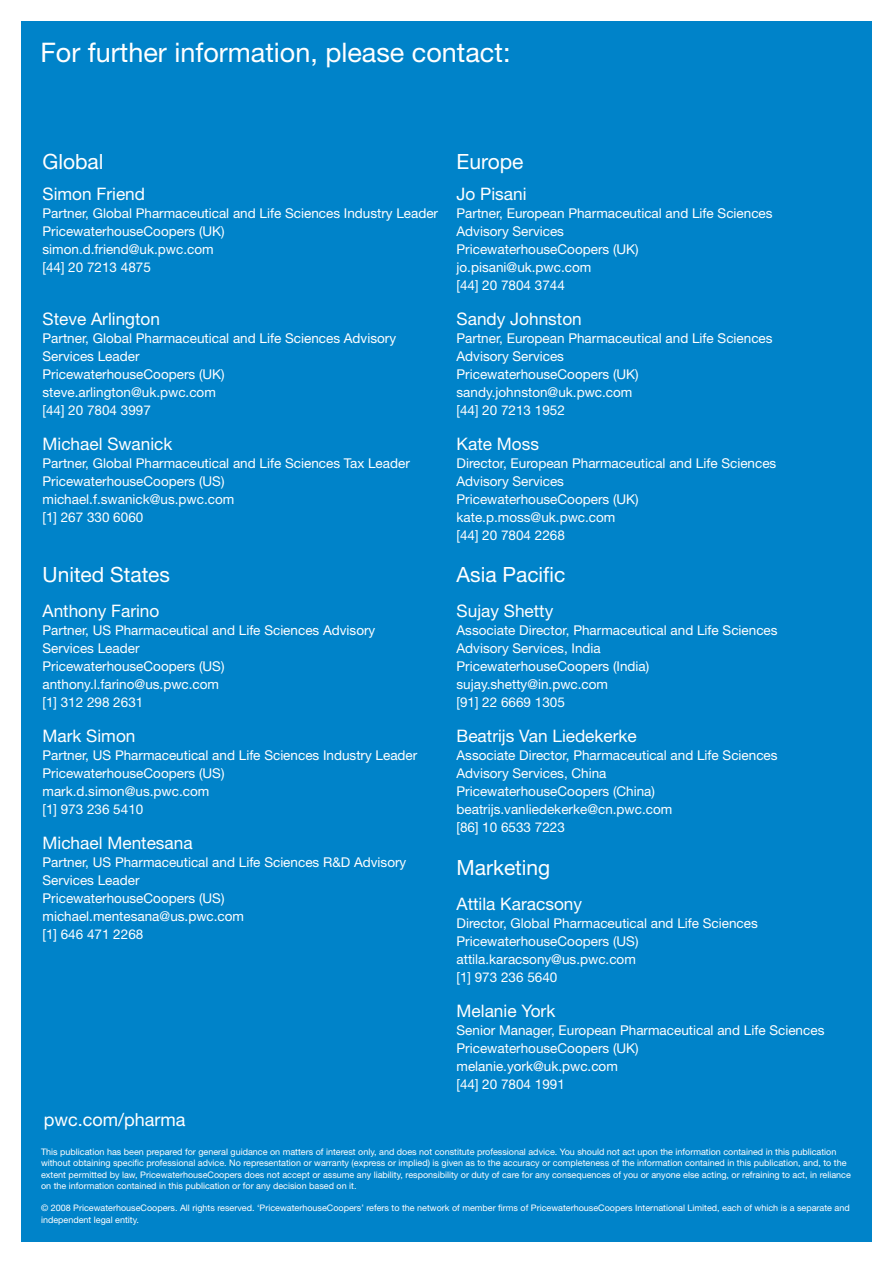
<style>
.page{position:relative;width:893px;height:1263px;background:#fff}
.page>*{position:absolute;margin:0;border:0;box-sizing:border-box;transform-origin:0 0}
.t1{font:27px "Helvetica Neue";color:#fff}
.t2{font:27px "Times New Roman";color:#fff}
.t3{font:21px "Helvetica Neue";color:#fff}
.t4{font:18px "Helvetica Neue";color:#fff}
.t5{font:17.25px "Helvetica Neue";color:#fff}
.t6{font:13.5px/18px "Helvetica Neue";color:#fff}
.t7{font:9px/11.2px "Helvetica Neue";color:#fff}
</style>
<div class="page">
<div style="left:21px;top:21px;width:851px;height:1221px;background:#0083c9"></div>
<h1 class="t1" style="left:40px;top:36px;width:472px">For further information, please contact:</h1>
<h1 class="t2" style="left:43px;top:34px;width:187px">Table of contents</h1>
<h2 class="t3" style="left:43px;top:149px;width:63px">Global</h2>
<p class="t5" style="left:43px;top:184px;width:104px">Simon Friend</p>
<p class="t6" style="left:43px;top:204px;width:397px">Partner, Global Pharmaceutical and Life Sciences Industry Leader PricewaterhouseCoopers (UK)<br>simon.d.friend@uk.pwc.com<br>[44] 20 7213 4875</p>
<p class="t5" style="left:43px;top:309px;width:119px">Steve Arlington</p>
<p class="t6" style="left:43px;top:329px;width:355px">Partner, Global Pharmaceutical and Life Sciences Advisory<br>Services Leader<br>PricewaterhouseCoopers (UK) steve.arlington@uk.pwc.com<br>[44] 20 7804 3997</p>
<p class="t5" style="left:43px;top:434px;width:132px">Michael Swanick</p>
<p class="t6" style="left:43px;top:454px;width:369px">Partner, Global Pharmaceutical and Life Sciences Tax Leader PricewaterhouseCoopers (US) michael.f.swanick@us.pwc.com<br>[1] 267 330 6060</p>
<h2 class="t3" style="left:43px;top:562px;width:129px">United States</h2>
<p class="t5" style="left:43px;top:601px;width:118px">Anthony Farino</p>
<p class="t6" style="left:43px;top:621px;width:334px">Partner, US Pharmaceutical and Life Sciences Advisory<br>Services Leader<br>PricewaterhouseCoopers (US) anthony.l.farino@us.pwc.com<br>[1] 312 298 2631</p>
<p class="t5" style="left:43px;top:726px;width:94px">Mark Simon</p>
<p class="t6" style="left:43px;top:746px;width:376px">Partner, US Pharmaceutical and Life Sciences Industry Leader PricewaterhouseCoopers (US)<br>mark.d.simon@us.pwc.com<br>[1] 973 236 5410</p>
<p class="t5" style="left:43px;top:833px;width:152px">Michael Mentesana</p>
<p class="t6" style="left:43px;top:853px;width:365px">Partner, US Pharmaceutical and Life Sciences R&amp;D Advisory<br>Services Leader<br>PricewaterhouseCoopers (US) michael.mentesana@us.pwc.com<br>[1] 646 471 2268</p>
<h3 class="t4" style="left:44px;top:1109px;width:143px">pwc.com/pharma</h3>
<h2 class="t3" style="left:457px;top:149px;width:68px">Europe</h2>
<p class="t5" style="left:457px;top:184px;width:71px">Jo Pisani</p>
<p class="t6" style="left:457px;top:204px;width:318px">Partner, European Pharmaceutical and Life Sciences<br>Advisory Services<br>PricewaterhouseCoopers (UK) jo.pisani@uk.pwc.com<br>[44] 20 7804 3744</p>
<p class="t5" style="left:457px;top:309px;width:127px">Sandy Johnston</p>
<p class="t6" style="left:457px;top:329px;width:318px">Partner, European Pharmaceutical and Life Sciences<br>Advisory Services<br>PricewaterhouseCoopers (UK) sandy.johnston@uk.pwc.com<br>[44] 20 7213 1952</p>
<p class="t5" style="left:457px;top:434px;width:84px">Kate Moss</p>
<p class="t6" style="left:457px;top:454px;width:321px">Director, European Pharmaceutical and Life Sciences<br>Advisory Services<br>PricewaterhouseCoopers (UK) kate.p.moss@uk.pwc.com<br>[44] 20 7804 2268</p>
<h2 class="t3" style="left:457px;top:562px;width:110px">Asia Pacific</h2>
<p class="t5" style="left:457px;top:601px;width:98px">Sujay Shetty</p>
<p class="t6" style="left:457px;top:621px;width:323px">Associate Director, Pharmaceutical and Life Sciences<br>Advisory Services, India<br>PricewaterhouseCoopers (India) sujay.shetty@in.pwc.com<br>[91] 22 6669 1305</p>
<p class="t5" style="left:457px;top:726px;width:182px">Beatrijs Van Liedekerke</p>
<p class="t6" style="left:457px;top:746px;width:323px">Associate Director, Pharmaceutical and Life Sciences Advisory Services, China<br>PricewaterhouseCoopers (China) beatrijs.vanliedekerke@cn.pwc.com<br>[86] 10 6533 7223</p>
<h2 class="t3" style="left:457px;top:855px;width:95px">Marketing</h2>
<p class="t5" style="left:457px;top:893px;width:127px">Attila Karacsony</p>
<p class="t6" style="left:457px;top:914px;width:303px">Director, Global Pharmaceutical and Life Sciences<br>PricewaterhouseCoopers (US) attila.karacsony@us.pwc.com<br>[1] 973 236 5640</p>
<p class="t5" style="left:457px;top:1000px;width:100px">Melanie York</p>
<p class="t6" style="left:457px;top:1021px;width:369px">Senior Manager, European Pharmaceutical and Life Sciences PricewaterhouseCoopers (UK)<br>melanie.york@uk.pwc.com<br>[44] 20 7804 1991</p>
<p class="t7" style="left:41px;top:1146px;width:811px">This publication has been prepared for general guidance on matters of interest only, and does not constitute professional advice. You should not act upon the information contained in this publication without obtaining specific professional advice. No representation or warranty (express or implied) is given as to the accuracy or completeness of the information contained in this publication, and, to the extent permitted by law, PricewaterhouseCoopers does not accept or assume any liability, responsibility or duty of care for any consequences of you or anyone else acting, or refraining to act, in reliance on the information contained in this publication or for any decision based on it.</p>
<p class="t7" style="left:41px;top:1202px;width:810px">© 2008 PricewaterhouseCoopers. All rights reserved. ‘PricewaterhouseCoopers’ refers to the network of member firms of PricewaterhouseCoopers International Limited, each of which is a separate and independent legal entity.</p>
</div>
